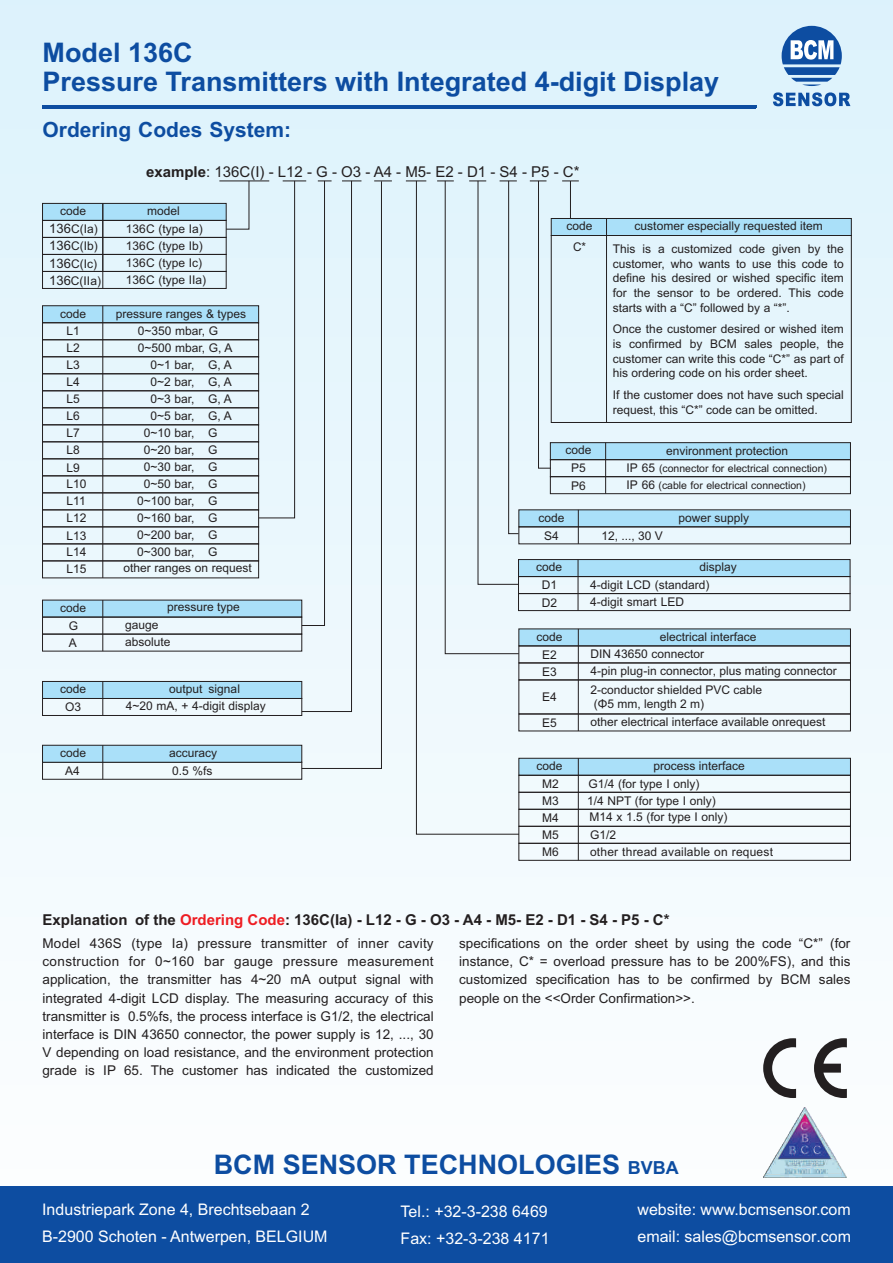
<style>
.page{position:relative;width:893px;height:1263px;background:#fff}
.page>*{position:absolute;margin:0;border:0;box-sizing:border-box;transform-origin:0 0}
.t1{font:700 27px/28.3px "Arial";color:#0d4da1}
.t2{font:700 21px "Arial";color:#0d4da1}
.t3{font:16.05px/26.8px "Arial";color:#fff}
.t4{font:700 15px "Arial";color:#231f20}
.t5{font:15px "Arial";color:#231f20}
.t6{font:13.5px/18.1px "Arial";color:#231f20;text-align:justify}
.t7{font:12px/17px "Arial";color:#231f20}
.t8{font:10.5px/17px "Arial";color:#231f20}
.s1{font-weight:700}
.s2{font-size:13.05px}
.s3{font-size:12px}
.s4{color:#ee1d23}
.s5{font-size:18px}
</style>
<div class="page">
<div style="left:0;top:0;width:893px;height:1263px;background:linear-gradient(to bottom,#dcf2fb,#fefefe)"></div>
<div style="left:0;top:1186px;width:893px;height:77px;background:#0d4da1"></div>
<svg style="left:773px;top:26px;width:77px;height:80px;background:#8aafd6"></svg>
<hr style="left:43px;top:106px;width:713px;height:3px;background:#0d4da1">
<hr style="left:43px;top:105px;width:713px;height:3px;background:#0d4da1">
<svg style="left:416px;top:180px;width:104px;height:655px"></svg>
<div style="left:301px;top:181px;width:81px;height:588px;background:#eaf7fd"></div>
<svg style="left:518px;top:757px;width:333px;height:18px;background:#a1d1e6"></svg>
<div style="left:518px;top:775px;width:333px;height:18px;border:1px solid #231f20"></div>
<div style="left:518px;top:792px;width:333px;height:18px;border:1px solid #231f20"></div>
<div style="left:518px;top:809px;width:333px;height:18px;border:1px solid #231f20"></div>
<div style="left:518px;top:826px;width:333px;height:18px;border:1px solid #231f20"></div>
<div style="left:518px;top:843px;width:333px;height:18px;border:1px solid #231f20"></div>
<hr style="left:578px;top:758px;width:1px;height:102px;background:#231f20">
<div style="left:42px;top:698px;width:260px;height:18px;border:1px solid #231f20"></div>
<svg style="left:42px;top:180px;width:319px;height:532px;background:#d5e6ed"></svg>
<hr style="left:102px;top:681px;width:1px;height:34px;background:#231f20">
<div style="left:518px;top:645px;width:333px;height:18px;border:1px solid #231f20"></div>
<div style="left:518px;top:679px;width:333px;height:35px;border:1px solid #231f20"></div>
<hr style="left:578px;top:629px;width:1px;height:102px;background:#231f20">
<svg style="left:437px;top:180px;width:415px;height:474px;background:#d6e9f2"></svg>
<div style="left:42px;top:762px;width:260px;height:18px;border:1px solid #231f20"></div>
<svg style="left:42px;top:744px;width:261px;height:19px;background:#9dc9df"></svg>
<hr style="left:102px;top:745px;width:1px;height:34px;background:#231f20">
<img style="left:763px;top:1108px;width:84px;height:69px">
<svg style="left:763px;top:1038px;width:84px;height:60px"></svg>
<h1 class="t1" style="left:43px;top:41px;width:678px">Model 136C<br>Pressure Transmitters with Integrated 4-digit Display</h1>
<h2 class="t2" style="left:43px;top:122px;width:250px">Ordering Codes System:</h2>
<p class="t5" style="left:146px;top:166px;width:435px"><span class="s1">example</span>: 136C(I) - L12 - G - O3 - A4 - M5- E2 - D1 - S4 - P5 - C*</p>
<p class="t7" style="left:60px;top:204px;width:28px">code</p>
<p class="t7" style="left:147px;top:204px;width:34px">model</p>
<p class="t7" style="left:49px;top:221px;width:53px;line-height:17.4px"><span class="s2">136</span>C(Ia)<br><span class="s2">136</span>C(Ib)<br><span class="s2">136</span>C(Ic)<br><span class="s2">136</span>C(IIa)</p>
<p class="t7" style="left:126px;top:222px;width:82px">136C (type Ia)<br>136C (type Ib)<br>136C (type Ic)<br>136C (type IIa)</p>
<p class="t7" style="left:60px;top:306px;width:28px">code</p>
<p class="t7" style="left:116px;top:306px;width:132px">pressure ranges &amp; types</p>
<p class="t7" style="left:67px;top:341px;width:15px">L2</p>
<p class="t7" style="left:67px;top:324px;width:15px">L1</p>
<p class="t7" style="left:67px;top:358px;width:22px">L3<br>L4<br>L5<br>L6<br>L7<br>L8<br>L9<br>L10<br>L11<br>L12<br>L13<br>L14<br>L15</p>
<p class="t7" style="left:138px;top:324px;width:96px">0~350 mbar, G<br>0~500 mbar, G, A</p>
<p class="t7" style="left:151px;top:357px;width:83px">0~1 bar, G, A</p>
<p class="t7" style="left:151px;top:391px;width:83px">0~3 bar, G, A</p>
<p class="t7" style="left:151px;top:408px;width:83px">0~5 bar, G, A</p>
<p class="t7" style="left:144px;top:425px;width:75px">0~10 bar, G</p>
<p class="t7" style="left:144px;top:442px;width:75px">0~20 bar, G</p>
<p class="t7" style="left:144px;top:460px;width:75px">0~30 bar, G</p>
<p class="t7" style="left:144px;top:476px;width:75px">0~50 bar, G</p>
<p class="t7" style="left:137px;top:493px;width:82px">0~100 bar, G</p>
<p class="t7" style="left:137px;top:510px;width:82px">0~160 bar, G</p>
<p class="t7" style="left:137px;top:527px;width:82px">0~200 bar, G</p>
<p class="t7" style="left:137px;top:544px;width:82px">0~300 bar, G</p>
<p class="t7" style="left:151px;top:374px;width:83px">0~2 bar, G, A</p>
<p class="t7" style="left:124px;top:561px;width:130px">other ranges on request</p>
<p class="t7" style="left:60px;top:600px;width:28px">code</p>
<p class="t7" style="left:167px;top:600px;width:74px">pressure type</p>
<p class="t7" style="left:69px;top:618px;width:11px">G<br>A</p>
<p class="t7" style="left:125px;top:618px;width:47px">gauge absolute</p>
<p class="t7" style="left:60px;top:682px;width:28px">code</p>
<p class="t7" style="left:169px;top:681px;width:72px">output signal</p>
<p class="t7" style="left:65px;top:700px;width:18px">O3</p>
<p class="t7" style="left:126px;top:699px;width:142px">4~20 mA, + 4-digit display</p>
<p class="t7" style="left:60px;top:745px;width:28px">code</p>
<p class="t7" style="left:169px;top:745px;width:50px">accuracy</p>
<p class="t7" style="left:65px;top:763px;width:16px">A4</p>
<p class="t7" style="left:172px;top:764px;width:42px">0.5 %fs</p>
<p class="t7" style="left:567px;top:217px;width:28px;line-height:20.7px;text-align:center">code<br>C*</p>
<p class="t7" style="left:635px;top:219px;width:190px">customer especially requested item</p>
<p class="t7" style="left:613px;top:242px;width:232px;line-height:14.7px;text-align:justify">This is a customized code given by the customer, who wants to use this code to define his desired or wished specific item for the sensor to be ordered. This code starts with a “C” followed by a “*”.</p>
<p class="t7" style="left:613px;top:323px;width:232px;line-height:14.7px;text-align:justify">Once the customer desired or wished item is confirmed by BCM sales people, the customer can write this code “C*” as part of his ordering code on his order sheet.</p>
<p class="t7" style="left:613px;top:388px;width:232px;line-height:14.7px">If the customer does not have such special request, this “C*” code can be omitted.</p>
<p class="t7" style="left:565px;top:442px;width:28px;line-height:17.7px;text-align:center">code<br>P5<br>P6</p>
<p class="t7" style="left:666px;top:443px;width:124px">environment protection</p>
<p class="t8" style="left:626px;top:461px;width:202px"><span class="s3">IP 65</span> (connector for electrical connection)<br><span class="s3">IP 66</span> (cable for electrical connection)</p>
<p class="t7" style="left:539px;top:509px;width:28px;line-height:18.3px;text-align:center">code<br>S4</p>
<p class="t7" style="left:678px;top:510px;width:72px">power supply</p>
<p class="t7" style="left:601px;top:528px;width:63px">12, ..., 30 V</p>
<p class="t7" style="left:536px;top:559px;width:28px;line-height:17.7px;text-align:center">code<br>D1<br>D2</p>
<p class="t7" style="left:536px;top:629px;width:28px">code</p>
<p class="t7" style="left:542px;top:664px;width:16px">E3</p>
<p class="t7" style="left:542px;top:647px;width:16px">E2</p>
<p class="t7" style="left:542px;top:689px;width:16px">E4</p>
<p class="t7" style="left:542px;top:715px;width:16px">E5</p>
<p class="t7" style="left:699px;top:559px;width:39px">display</p>
<p class="t7" style="left:590px;top:578px;width:121px">4-digit LCD (standard)<br>4-digit smart LED</p>
<p class="t7" style="left:660px;top:629px;width:98px">electrical interface</p>
<p class="t7" style="left:591px;top:646px;width:115px">DIN 43650 connector</p>
<p class="t7" style="left:591px;top:684px;width:173px;line-height:14px">2-conductor shielded PVC cable (Φ5 mm, length 2 m)</p>
<p class="t7" style="left:591px;top:714px;width:236px">other electrical interface available onrequest</p>
<p class="t7" style="left:591px;top:663px;width:248px">4-pin plug-in connector, plus mating connector</p>
<p class="t7" style="left:536px;top:758px;width:28px">code</p>
<p class="t7" style="left:653px;top:758px;width:93px">process interface</p>
<p class="t7" style="left:542px;top:777px;width:18px;text-align:justify">M2<br>M3<br>M4<br>M5<br>M6</p>
<p class="t7" style="left:589px;top:777px;width:112px">G1/4 (for type I only)</p>
<p class="t7" style="left:587px;top:793px;width:142px;line-height:16.5px">1/4 NPT (for type I only)<br>M14 x 1.5 (for type I only)</p>
<p class="t7" style="left:590px;top:844px;width:184px">other thread available on request</p>
<p class="t7" style="left:590px;top:827px;width:28px">G1/2</p>
<p class="t4" style="left:43px;top:914px;width:629px">Explanation of the <span class="s4">Ordering Code</span>: 136C(Ia) - L12 - G - O3 - A4 - M5- E2 - D1 - S4 - P5 - C*</p>
<p class="t6" style="left:42px;top:936px;width:393px">Model 436S (type Ia) pressure transmitter of inner cavity construction for 0~160 bar gauge pressure measurement application, the transmitter has 4~20 mA output signal with integrated 4-digit LCD display. The measuring accuracy of this transmitter is 0.5%fs, the process interface is G1/2, the electrical interface is DIN 43650 connector, the power supply is 12, ..., 30<br>V depending on load resistance, and the environment protection grade is IP 65.</p>
<p class="t6" style="left:459px;top:936px;width:393px">specifications on the order sheet by using the code “C*” (for instance, C* = overload pressure has to be 200%FS), and this customized specification has to be confirmed by BCM sales people on the &lt;&lt;Order Confirmation&gt;&gt;.</p>
<p class="t6" style="left:151px;top:1062px;width:284px">The customer has indicated the customized</p>
<h1 class="t1" style="left:214px;top:1153px;width:467px">BCM SENSOR TECHNOLOGIES <span class="s5">BVBA</span></h1>
<h3 class="t3" style="left:42px;top:1198px;width:287px">Industriepark Zone 4, Brechtsebaan 2<br>B-2900 Schoten - Antwerpen, BELGIUM</h3>
<h3 class="t3" style="left:401px;top:1199px;width:150px">Tel.: +32-3-238 6469<br>Fax: +32-3-238 4171</h3>
<h3 class="t3" style="left:637px;top:1198px;width:215px">website: www.bcmsensor.com email: sales@bcmsensor.com</h3>
</div>
